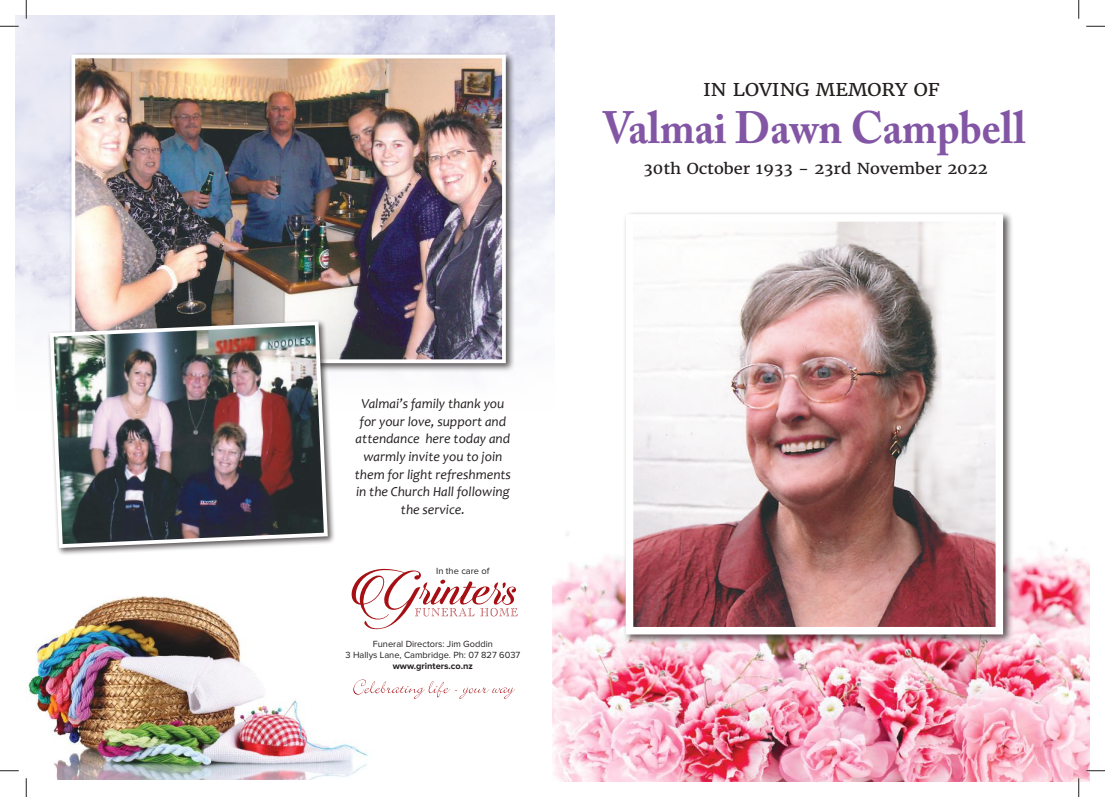
<style>
.page{position:relative;width:1105px;height:797px;background:#fff}
.page>*{position:absolute;margin:0;border:0;box-sizing:border-box;transform-origin:0 0}
.t1{font:700 45px "Adobe Caslon Pro";color:#8256a4;scale:.94 1}
.t2{font:17.5px "Merriweather";color:#241f1f;scale:1.11 1}
.t3{font:15px "Merriweather";color:#241f1f;scale:1.11 1}
.t4{font:italic 13.75px/17.5px "Candara";color:#241f1f;text-align:center}
.t5{font:9.25px/11.1px "Proxima Nova";color:#241f1f;text-align:center}
.t6{font:700 9.25px "Proxima Nova";color:#241f1f}
</style>
<div class="page">
<img style="left:16px;top:595px;width:352px;height:184px">
<img style="left:552px;top:533px;width:537px;height:248px">
<svg style="left:350px;top:568px;width:168px;height:62px"></svg>
<svg style="left:353px;top:679px;width:162px;height:19px"></svg>
<div style="left:622px;top:211px;width:391px;height:434px;background:#241f1f;opacity:.75"></div>
<img style="left:635px;top:223px;width:359px;height:402px">
<div style="left:626px;top:214px;width:377px;height:420px;border:8px solid #fff"></div>
<div style="left:68px;top:52px;width:447px;height:321px;background:#241f1f;opacity:.75"></div>
<img style="left:76px;top:60px;width:425px;height:298px">
<div style="left:71px;top:55px;width:435px;height:308px;border:4px solid #fff"></div>
<div style="left:47px;top:319px;width:289px;height:237px;background:#241f1f;opacity:.75"></div>
<img style="left:48px;top:319px;width:282px;height:231px">
<svg style="left:0;top:25px;width:19px;height:2px"></svg>
<svg style="left:1086px;top:25px;width:19px;height:2px"></svg>
<svg style="left:0;top:770px;width:19px;height:1px"></svg>
<svg style="left:1086px;top:770px;width:19px;height:1px"></svg>
<svg style="left:25px;top:0;width:2px;height:19px"></svg>
<svg style="left:25px;top:778px;width:2px;height:19px"></svg>
<svg style="left:1078px;top:0;width:1px;height:19px"></svg>
<svg style="left:1078px;top:778px;width:1px;height:19px"></svg>
<p class="t2" style="left:703px;top:78px;width:215px">IN LOVING MEMORY OF</p>
<h1 class="t1" style="left:603px;top:101px;width:451px">Valmai Dawn Campbell</h1>
<p class="t3" style="left:643px;top:159px;width:311px">30th October 1933 - 23rd November 2022</p>
<p class="t4" style="left:355px;top:395px;width:158px">Valmai’s family thank you for your love, support and attendance here today and warmly invite you to join them for light refreshments in the Church Hall following the service.</p>
<p class="t5" style="left:436px;top:565px;width:55px">In the care of</p>
<p class="t5" style="left:345px;top:638px;width:176px">Funeral Directors: Jim Goddin<br>3 Hallys Lane, Cambridge. Ph: 07 827 6037</p>
<p class="t6" style="left:393px;top:661px;width:82px">www.grinters.co.nz</p>
</div>
